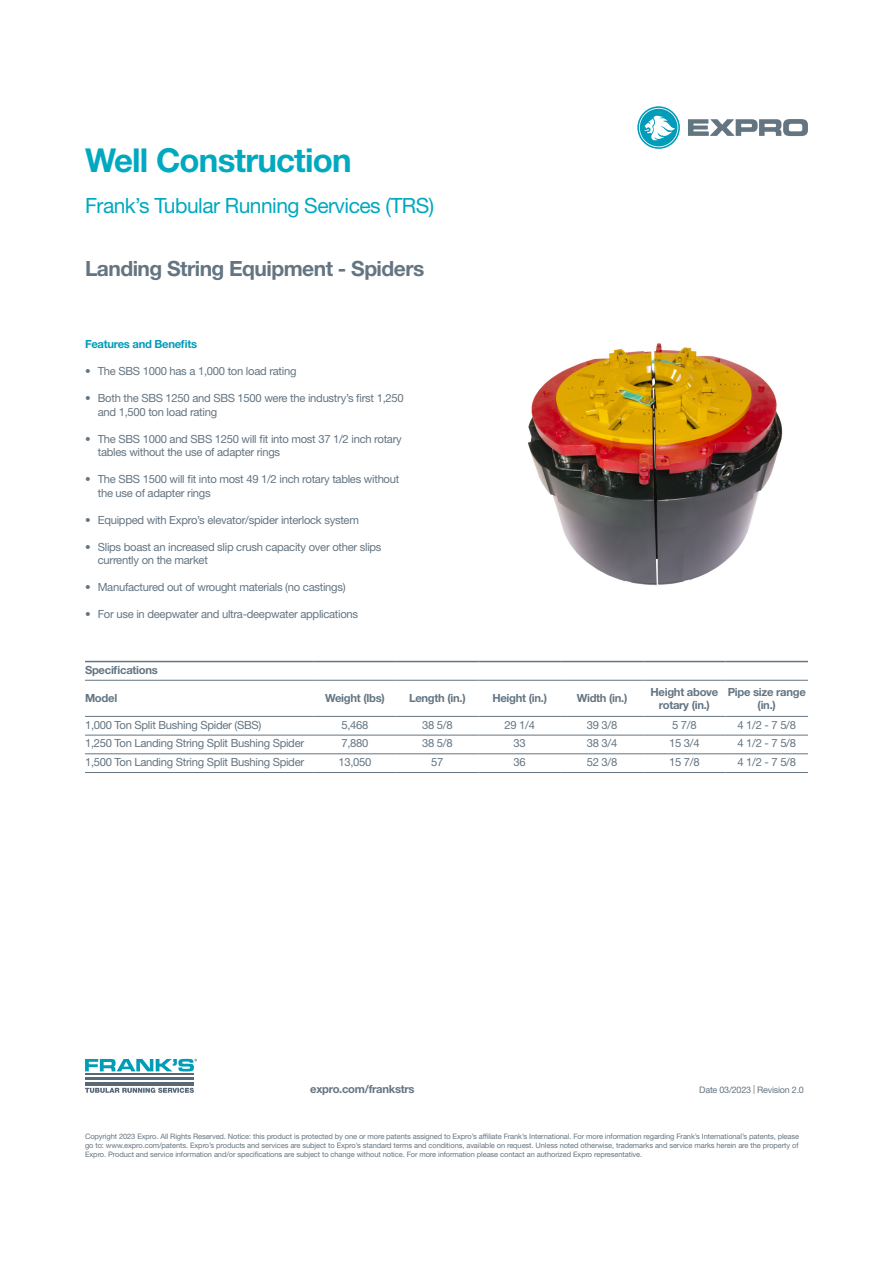
<style>
.page{position:relative;width:893px;height:1263px;background:#fff}
.page>*{position:absolute;margin:0;border:0;box-sizing:border-box;transform-origin:0 0}
.t1{font:700 33px "Helvetica Neue LT Std";letter-spacing:-.025em;color:#00a9bf}
.t2{font:21px "Helvetica Neue LT Std";letter-spacing:-.025em;color:#00a9bf}
.t3{font:700 21px "Helvetica Neue LT Std";letter-spacing:-.025em;color:#647582}
.t4{font:11.25px/13.5px "Helvetica Neue LT Std";letter-spacing:-.025em;color:#647582}
.t5{font:700 11.25px/13.5px "Helvetica Neue LT Std";letter-spacing:-.025em;color:#647582;text-align:center}
.t6{font:700 11.25px "Helvetica Neue LT Std";letter-spacing:-.025em;color:#009cb9}
.t7{font:9px "Helvetica Neue LT Std";letter-spacing:-.025em;color:#647582}
.t8{font:7.5px/9px "Helvetica Neue LT Std";letter-spacing:-.015em;color:#647582;text-align:justify}
</style>
<div class="page">
<svg style="left:688px;top:119px;width:120px;height:17px"></svg>
<svg style="left:637px;top:106px;width:43px;height:43px"></svg>
<hr style="left:85px;top:1082px;width:109px;height:4px;background:#586876">
<hr style="left:85px;top:1077px;width:109px;height:3px;background:#586876">
<hr style="left:85px;top:1073px;width:109px;height:2px;background:#586876">
<svg style="left:85px;top:1088px;width:109px;height:5px"></svg>
<svg style="left:85px;top:1059px;width:112px;height:12px"></svg>
<hr style="left:85px;top:661px;width:229px;height:1px;background:#647582">
<hr style="left:314px;top:661px;width:82px;height:1px;background:#647582">
<hr style="left:396px;top:661px;width:82px;height:1px;background:#647582">
<hr style="left:478px;top:661px;width:83px;height:1px;background:#647582">
<hr style="left:561px;top:661px;width:82px;height:1px;background:#647582">
<hr style="left:643px;top:661px;width:83px;height:1px;background:#647582">
<hr style="left:726px;top:661px;width:82px;height:1px;background:#647582">
<hr style="left:85px;top:680px;width:229px;height:1px;background:#647582">
<hr style="left:314px;top:680px;width:82px;height:1px;background:#647582">
<hr style="left:396px;top:680px;width:82px;height:1px;background:#647582">
<hr style="left:478px;top:680px;width:83px;height:1px;background:#647582">
<hr style="left:561px;top:680px;width:82px;height:1px;background:#647582">
<hr style="left:643px;top:680px;width:83px;height:1px;background:#647582">
<hr style="left:726px;top:680px;width:82px;height:1px;background:#647582">
<hr style="left:85px;top:716px;width:229px;height:1px;background:#647582">
<hr style="left:314px;top:716px;width:82px;height:1px;background:#647582">
<hr style="left:396px;top:716px;width:82px;height:1px;background:#647582">
<hr style="left:478px;top:716px;width:83px;height:1px;background:#647582">
<hr style="left:561px;top:716px;width:82px;height:1px;background:#647582">
<hr style="left:643px;top:716px;width:83px;height:1px;background:#647582">
<hr style="left:726px;top:716px;width:82px;height:1px;background:#647582">
<hr style="left:85px;top:735px;width:229px;height:1px;background:#647582">
<hr style="left:314px;top:735px;width:82px;height:1px;background:#647582">
<hr style="left:396px;top:735px;width:82px;height:1px;background:#647582">
<hr style="left:478px;top:735px;width:83px;height:1px;background:#647582">
<hr style="left:561px;top:735px;width:82px;height:1px;background:#647582">
<hr style="left:643px;top:735px;width:83px;height:1px;background:#647582">
<hr style="left:726px;top:735px;width:82px;height:1px;background:#647582">
<hr style="left:85px;top:753px;width:229px;height:1px;background:#647582">
<hr style="left:314px;top:753px;width:82px;height:1px;background:#647582">
<hr style="left:396px;top:753px;width:82px;height:1px;background:#647582">
<hr style="left:478px;top:753px;width:83px;height:1px;background:#647582">
<hr style="left:561px;top:753px;width:82px;height:1px;background:#647582">
<hr style="left:643px;top:753px;width:83px;height:1px;background:#647582">
<hr style="left:726px;top:753px;width:82px;height:1px;background:#647582">
<hr style="left:85px;top:772px;width:229px;height:1px;background:#647582">
<hr style="left:314px;top:772px;width:82px;height:1px;background:#647582">
<hr style="left:396px;top:772px;width:82px;height:1px;background:#647582">
<hr style="left:478px;top:772px;width:83px;height:1px;background:#647582">
<hr style="left:561px;top:772px;width:82px;height:1px;background:#647582">
<hr style="left:643px;top:772px;width:83px;height:1px;background:#647582">
<hr style="left:726px;top:772px;width:82px;height:1px;background:#647582">
<img style="left:527px;top:343px;width:256px;height:243px">
<p class="t1" style="left:85px;top:140px;width:268px">Well Construction</p>
<p class="t2" style="left:85px;top:193px;width:351px">Frank’s Tubular Running Services (TRS)</p>
<p class="t3" style="left:85px;top:256px;width:341px">Landing String Equipment - Spiders</p>
<p class="t6" style="left:85px;top:337px;width:114px">Features and Benefits</p>
<p class="t4" style="left:85px;top:364px;width:213px">• The SBS 1000 has a 1,000 ton load rating</p>
<p class="t4" style="left:98px;top:391px;width:307px;text-indent:-13px">• Both the SBS 1250 and SBS 1500 were the industry’s first 1,250 and 1,500 ton load rating</p>
<p class="t4" style="left:98px;top:432px;width:305px;text-indent:-13px">• The SBS 1000 and SBS 1250 will fit into most 37 1/2 inch rotary tables without the use of adapter rings</p>
<p class="t4" style="left:98px;top:472px;width:303px;text-indent:-13px">• The SBS 1500 will fit into most 49 1/2 inch rotary tables without the use of adapter rings</p>
<p class="t4" style="left:85px;top:513px;width:275px">• Equipped with Expro’s elevator/spider interlock system</p>
<p class="t4" style="left:98px;top:540px;width:285px;text-indent:-13px">• Slips boast an increased slip crush capacity over other slips currently on the market</p>
<p class="t4" style="left:85px;top:580px;width:262px">• Manufactured out of wrought materials (no castings)</p>
<p class="t4" style="left:85px;top:607px;width:275px">• For use in deepwater and ultra-deepwater applications</p>
<p class="t5" style="left:85px;top:663px;width:74px">Specifications</p>
<p class="t5" style="left:85px;top:691px;width:34px">Model</p>
<p class="t5" style="left:325px;top:691px;width:61px">Weight (lbs)</p>
<p class="t5" style="left:409px;top:691px;width:58px">Length (in.)</p>
<p class="t5" style="left:492px;top:691px;width:56px">Height (in.)</p>
<p class="t5" style="left:577px;top:691px;width:52px">Width (in.)</p>
<p class="t5" style="left:650px;top:684px;width:69px">Height above rotary (in.)</p>
<p class="t5" style="left:728px;top:684px;width:80px">Pipe size range (in.)</p>
<p class="t4" style="left:85px;top:718px;width:178px">1,000 Ton Split Bushing Spider (SBS)</p>
<p class="t4" style="left:341px;top:718px;width:29px">5,468</p>
<p class="t4" style="left:422px;top:718px;width:32px">38 5/8</p>
<p class="t4" style="left:504px;top:718px;width:32px">29 1/4</p>
<p class="t4" style="left:587px;top:718px;width:32px">39 3/8</p>
<p class="t4" style="left:672px;top:718px;width:26px">5 7/8</p>
<p class="t4" style="left:737px;top:718px;width:60px">4 1/2 - 7 5/8</p>
<p class="t4" style="left:85px;top:736px;width:221px">1,250 Ton Landing String Split Bushing Spider</p>
<p class="t4" style="left:341px;top:736px;width:29px">7,880</p>
<p class="t4" style="left:422px;top:736px;width:32px">38 5/8</p>
<p class="t4" style="left:514px;top:736px;width:14px">33</p>
<p class="t4" style="left:587px;top:736px;width:32px">38 3/4</p>
<p class="t4" style="left:669px;top:736px;width:32px">15 3/4</p>
<p class="t4" style="left:737px;top:736px;width:60px">4 1/2 - 7 5/8</p>
<p class="t4" style="left:85px;top:755px;width:221px">1,500 Ton Landing String Split Bushing Spider</p>
<p class="t4" style="left:338px;top:755px;width:34px">13,050</p>
<p class="t4" style="left:431px;top:755px;width:14px">57</p>
<p class="t4" style="left:514px;top:755px;width:14px">36</p>
<p class="t4" style="left:587px;top:755px;width:32px">52 3/8</p>
<p class="t4" style="left:669px;top:755px;width:32px">15 7/8</p>
<p class="t4" style="left:737px;top:755px;width:60px">4 1/2 - 7 5/8</p>
<p class="t5" style="left:310px;top:1082px;width:106px">expro.com/frankstrs</p>
<p class="t7" style="left:699px;top:1084px;width:106px">Date 03/2023 | Revision 2.0</p>
<p class="t8" style="left:85px;top:1131px;width:716px">Copyright 2023 Expro. All Rights Reserved. Notice: this product is protected by one or more patents assigned to Expro’s affiliate Frank’s International. For more information regarding Frank’s International’s patents, please go to: www.expro.com/patents. Expro’s products and services are subject to Expro’s standard terms and conditions, available on request. Unless noted otherwise, trademarks and service marks herein are the property of Expro. Product and service information and/or specifications are subject to change without notice. For more information please contact an authorized Expro representative.</p>
</div>
